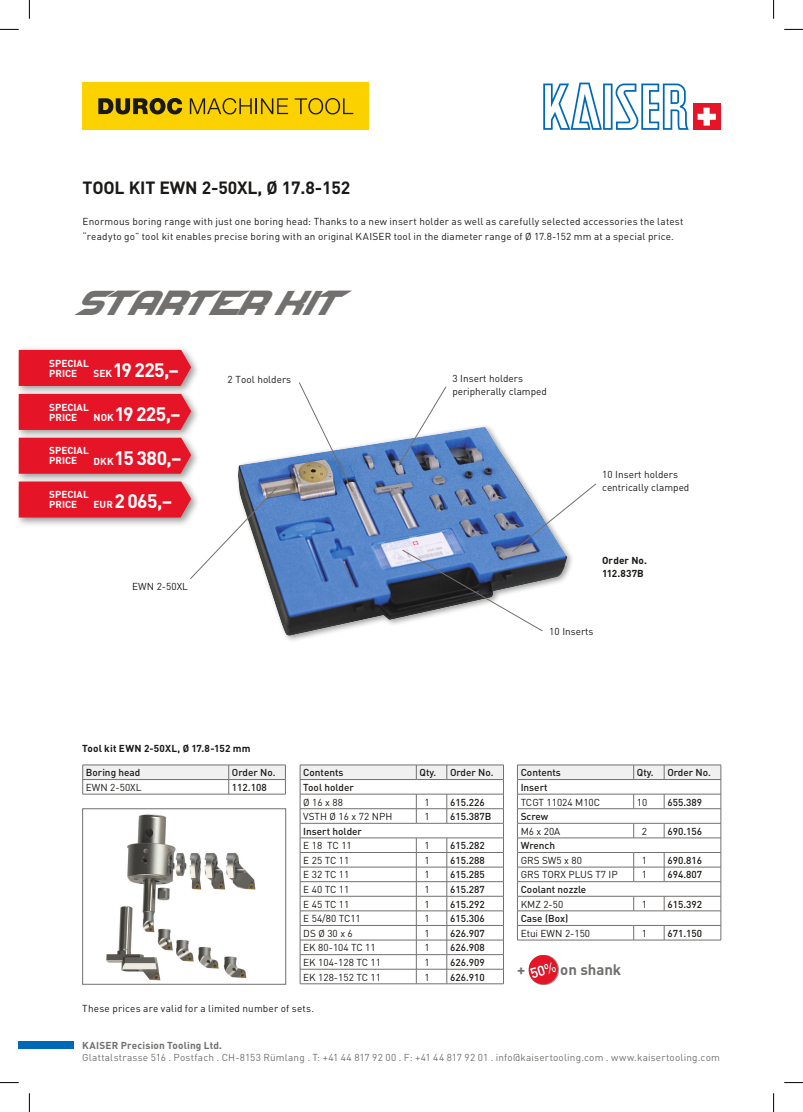
<style>
.page{position:relative;width:803px;height:1112px;background:#fff}
.page>*{position:absolute;margin:0;border:0;box-sizing:border-box;transform-origin:0 0}
.t1{font:37.5px "NF Sfont";letter-spacing:.005em;color:#72706e}
.t2{font:700 19.25px "DIN";letter-spacing:-.03em;color:#fff}
.t3{font:700 17.5px "DIN";letter-spacing:-.01em;color:#1b1917}
.t4{font:700 15px "DIN";color:#72706e}
.t5{font:10px/12.5px "DIN";letter-spacing:.01em;color:#1b1917}
.t6{font:500 10px "DIN";color:#1b1917}
.t7{font:10px "DIN";letter-spacing:.015em;color:#72706e}
.t8{font:700 10px/10px "DIN";letter-spacing:.01em;color:#fff}
.t9{font:700 10px/12.5px "DIN";letter-spacing:.015em;color:#1b1917}
.t10{font:700 10px "DIN";letter-spacing:.015em;color:#72706e}
.s1{font-size:10px}
</style>
<div class="page">
<svg style="left:543px;top:83px;width:146px;height:47px"></svg>
<div style="left:693px;top:103px;width:27px;height:27px;background:#e51427"></div>
<svg style="left:697px;top:108px;width:19px;height:18px"></svg>
<div style="left:19px;top:1041px;width:55px;height:7px;background:#0069b7"></div>
<img style="left:106px;top:814px;width:150px;height:167px">
<div style="left:83px;top:808px;width:203px;height:176px;border:1px solid #72706e"></div>
<img style="left:237px;top:426px;width:306px;height:211px">
<svg style="left:402px;top:483px;width:194px;height:148px"></svg>
<svg style="left:398px;top:386px;width:48px;height:79px"></svg>
<svg style="left:299px;top:382px;width:54px;height:110px"></svg>
<svg style="left:300px;top:764px;width:204px;height:219px"></svg>
<hr style="left:300px;top:983px;width:116px;height:1px;background:#72706e">
<hr style="left:416px;top:983px;width:31px;height:1px;background:#72706e">
<hr style="left:447px;top:983px;width:57px;height:1px;background:#72706e">
<svg style="left:517px;top:764px;width:205px;height:175px"></svg>
<hr style="left:517px;top:939px;width:117px;height:1px;background:#72706e">
<hr style="left:634px;top:939px;width:30px;height:1px;background:#72706e">
<hr style="left:664px;top:939px;width:57px;height:1px;background:#72706e">
<svg style="left:83px;top:764px;width:203px;height:29px"></svg>
<hr style="left:83px;top:793px;width:146px;height:1px;background:#72706e">
<hr style="left:229px;top:793px;width:56px;height:1px;background:#72706e">
<svg style="left:529px;top:955px;width:29px;height:29px"></svg>
<div style="left:19px;top:345px;width:182px;height:51px;background:#1b1917;opacity:.45"></div>
<div style="left:19px;top:350px;width:172px;height:36px;background:#e51427"></div>
<div style="left:19px;top:389px;width:182px;height:51px;background:#1b1917;opacity:.45"></div>
<div style="left:19px;top:394px;width:172px;height:36px;background:#e51427"></div>
<div style="left:19px;top:433px;width:182px;height:50px;background:#1b1917;opacity:.45"></div>
<div style="left:19px;top:437px;width:172px;height:36px;background:#e51427"></div>
<div style="left:19px;top:477px;width:182px;height:50px;background:#1b1917;opacity:.45"></div>
<svg style="left:19px;top:481px;width:258px;height:98px"></svg>
<div style="left:83px;top:83px;width:286px;height:47px;background:#fbd200"></div>
<svg style="left:98px;top:98px;width:84px;height:16px"></svg>
<svg style="left:190px;top:98px;width:98px;height:16px"></svg>
<svg style="left:295px;top:98px;width:58px;height:16px"></svg>
<svg style="left:0;top:29px;width:19px;height:1px"></svg>
<svg style="left:784px;top:29px;width:19px;height:1px"></svg>
<svg style="left:0;top:1082px;width:19px;height:1px"></svg>
<svg style="left:784px;top:1082px;width:19px;height:1px"></svg>
<svg style="left:29px;top:0;width:1px;height:19px"></svg>
<svg style="left:29px;top:1093px;width:1px;height:18px"></svg>
<svg style="left:773px;top:0;width:1px;height:19px"></svg>
<svg style="left:773px;top:1093px;width:1px;height:18px"></svg>
<h3 class="t3" style="left:83px;top:175px;width:269px">TOOL KIT EWN 2-50XL, Ø 17.8-152</h3>
<p class="t5" style="left:83px;top:213px;width:602px;line-height:15px">Enormous boring range with just one boring head: Thanks to a new insert holder as well as carefully selected accessories the latest “readyto go” tool kit enables precise boring with an original KAISER tool in the diameter range of Ø 17.8-152 mm at a special price.</p>
<h1 class="t1" style="left:75px;top:286px;width:265px">STARTER KIT</h1>
<p class="t8" style="left:49px;top:357px;width:41px">SPECIAL<br>PRICE</p>
<p class="t8" style="left:49px;top:401px;width:41px">SPECIAL<br>PRICE</p>
<p class="t8" style="left:49px;top:445px;width:41px">SPECIAL<br>PRICE</p>
<p class="t8" style="left:49px;top:489px;width:41px">SPECIAL<br>PRICE</p>
<h2 class="t2" style="left:94px;top:357px;width:87px"><span class="s1">SEK</span>19 225,–</h2>
<h2 class="t2" style="left:94px;top:401px;width:89px"><span class="s1">NOK</span>19 225,–</h2>
<h2 class="t2" style="left:94px;top:444px;width:90px"><span class="s1">DKK</span>15380,–</h2>
<h2 class="t2" style="left:94px;top:488px;width:80px"><span class="s1">EUR</span> 2 065,–</h2>
<p class="t5" style="left:132px;top:580px;width:57px">EWN 2-50XL</p>
<p class="t5" style="left:228px;top:372px;width:65px">2 Tool holders</p>
<p class="t9" style="left:82px;top:742px;width:170px">Tool kit EWN 2-50XL, Ø 17.8-152 mm</p>
<p class="t5" style="left:452px;top:372px;width:96px">3 Insert holders peripherally clamped</p>
<p class="t5" style="left:602px;top:468px;width:89px">10 Insert holders centrically clamped</p>
<p class="t9" style="left:602px;top:553px;width:46px">Order No.<br>112.837B</p>
<p class="t5" style="left:549px;top:624px;width:46px">10 Inserts</p>
<p class="t6" style="left:86px;top:765px;width:56px">Boring head</p>
<p class="t6" style="left:232px;top:765px;width:45px">Order No.</p>
<p class="t5" style="left:86px;top:780px;width:57px">EWN 2-50XL</p>
<p class="t6" style="left:232px;top:780px;width:36px">112.108</p>
<p class="t6" style="left:303px;top:765px;width:42px">Contents</p>
<p class="t6" style="left:419px;top:765px;width:18px">Qty.</p>
<p class="t6" style="left:450px;top:765px;width:45px">Order No.</p>
<p class="t6" style="left:303px;top:780px;width:52px">Tool holder</p>
<p class="t5" style="left:303px;top:795px;width:41px">Ø 16 x 88</p>
<p class="t5" style="left:424px;top:795px;width:7px">1</p>
<p class="t6" style="left:450px;top:795px;width:36px">615.226</p>
<p class="t5" style="left:303px;top:809px;width:90px">VSTH Ø 16 x 72 NPH</p>
<p class="t5" style="left:424px;top:809px;width:7px">1</p>
<p class="t6" style="left:450px;top:809px;width:43px">615.387B</p>
<p class="t6" style="left:303px;top:824px;width:60px">Insert holder</p>
<p class="t5" style="left:303px;top:838px;width:50px">E 18 TC 11</p>
<p class="t5" style="left:424px;top:838px;width:7px">1</p>
<p class="t6" style="left:450px;top:838px;width:36px">615.282</p>
<p class="t5" style="left:303px;top:853px;width:48px">E 25 TC 11</p>
<p class="t5" style="left:424px;top:853px;width:7px">1</p>
<p class="t6" style="left:450px;top:853px;width:36px">615.288</p>
<p class="t5" style="left:303px;top:868px;width:48px">E 32 TC 11</p>
<p class="t5" style="left:424px;top:868px;width:7px">1</p>
<p class="t6" style="left:450px;top:867px;width:36px">615.285</p>
<p class="t5" style="left:303px;top:882px;width:48px">E 40 TC 11</p>
<p class="t5" style="left:424px;top:882px;width:7px">1</p>
<p class="t6" style="left:450px;top:882px;width:36px">615.287</p>
<p class="t5" style="left:303px;top:897px;width:48px">E 45 TC 11</p>
<p class="t5" style="left:424px;top:897px;width:7px">1</p>
<p class="t6" style="left:450px;top:897px;width:36px">615.292</p>
<p class="t5" style="left:303px;top:911px;width:59px">E 54/80 TC11</p>
<p class="t5" style="left:424px;top:911px;width:7px">1</p>
<p class="t6" style="left:450px;top:911px;width:36px">615.306</p>
<p class="t5" style="left:303px;top:926px;width:51px">DS Ø 30 x 6</p>
<p class="t5" style="left:424px;top:926px;width:7px">1</p>
<p class="t6" style="left:450px;top:926px;width:36px">626.907</p>
<p class="t5" style="left:303px;top:940px;width:74px">EK 80-104 TC 11</p>
<p class="t5" style="left:424px;top:940px;width:7px">1</p>
<p class="t6" style="left:450px;top:940px;width:36px">626.908</p>
<p class="t5" style="left:303px;top:955px;width:79px">EK 104-128 TC 11</p>
<p class="t5" style="left:424px;top:955px;width:7px">1</p>
<p class="t6" style="left:450px;top:955px;width:36px">626.909</p>
<p class="t5" style="left:303px;top:970px;width:79px">EK 128-152 TC 11</p>
<p class="t5" style="left:424px;top:970px;width:7px">1</p>
<p class="t6" style="left:450px;top:970px;width:36px">626.910</p>
<p class="t5" style="left:82px;top:1001px;width:233px">These prices are valid for a limited number of sets.</p>
<p class="t6" style="left:521px;top:765px;width:42px">Contents</p>
<p class="t6" style="left:637px;top:765px;width:18px">Qty.</p>
<p class="t6" style="left:667px;top:765px;width:45px">Order No.</p>
<p class="t6" style="left:521px;top:780px;width:28px">Insert</p>
<p class="t5" style="left:521px;top:795px;width:81px">TCGT 11024 M10C</p>
<p class="t5" style="left:637px;top:795px;width:12px">10</p>
<p class="t6" style="left:667px;top:795px;width:36px">655.389</p>
<p class="t6" style="left:521px;top:809px;width:29px">Screw</p>
<p class="t5" style="left:521px;top:824px;width:41px">M6 x 20A</p>
<p class="t5" style="left:642px;top:824px;width:7px">2</p>
<p class="t6" style="left:667px;top:824px;width:36px">690.156</p>
<p class="t6" style="left:521px;top:838px;width:36px">Wrench</p>
<p class="t5" style="left:521px;top:853px;width:63px">GRS SW5 x 80</p>
<p class="t5" style="left:642px;top:853px;width:7px">1</p>
<p class="t6" style="left:667px;top:853px;width:36px">690.816</p>
<p class="t5" style="left:521px;top:868px;width:98px">GRS TORX PLUS T7 IP</p>
<p class="t5" style="left:642px;top:868px;width:7px">1</p>
<p class="t6" style="left:667px;top:867px;width:36px">694.807</p>
<p class="t6" style="left:521px;top:882px;width:67px">Coolant nozzle</p>
<p class="t5" style="left:521px;top:897px;width:44px">KMZ 2-50</p>
<p class="t5" style="left:642px;top:897px;width:7px">1</p>
<p class="t6" style="left:667px;top:897px;width:36px">615.392</p>
<p class="t6" style="left:521px;top:911px;width:49px">Case (Box)</p>
<p class="t5" style="left:521px;top:926px;width:71px">Etui EWN 2-150</p>
<p class="t5" style="left:642px;top:926px;width:7px">1</p>
<p class="t6" style="left:667px;top:926px;width:36px">671.150</p>
<h3 class="t4" style="left:517px;top:958px;width:10px">+</h3>
<h3 class="t4" style="left:560px;top:958px;width:63px">on shank</h3>
<p class="t10" style="left:82px;top:1038px;width:141px">KAISER Precision Tooling Ltd.</p>
<p class="t7" style="left:82px;top:1050px;width:639px">Glattalstrasse 516 . Postfach . CH-8153 Rümlang . T: +41 44 817 92 00 . F: +41 44 817 92 01 . info@kaisertooling.com . www.kaisertooling.com</p>
</div>
